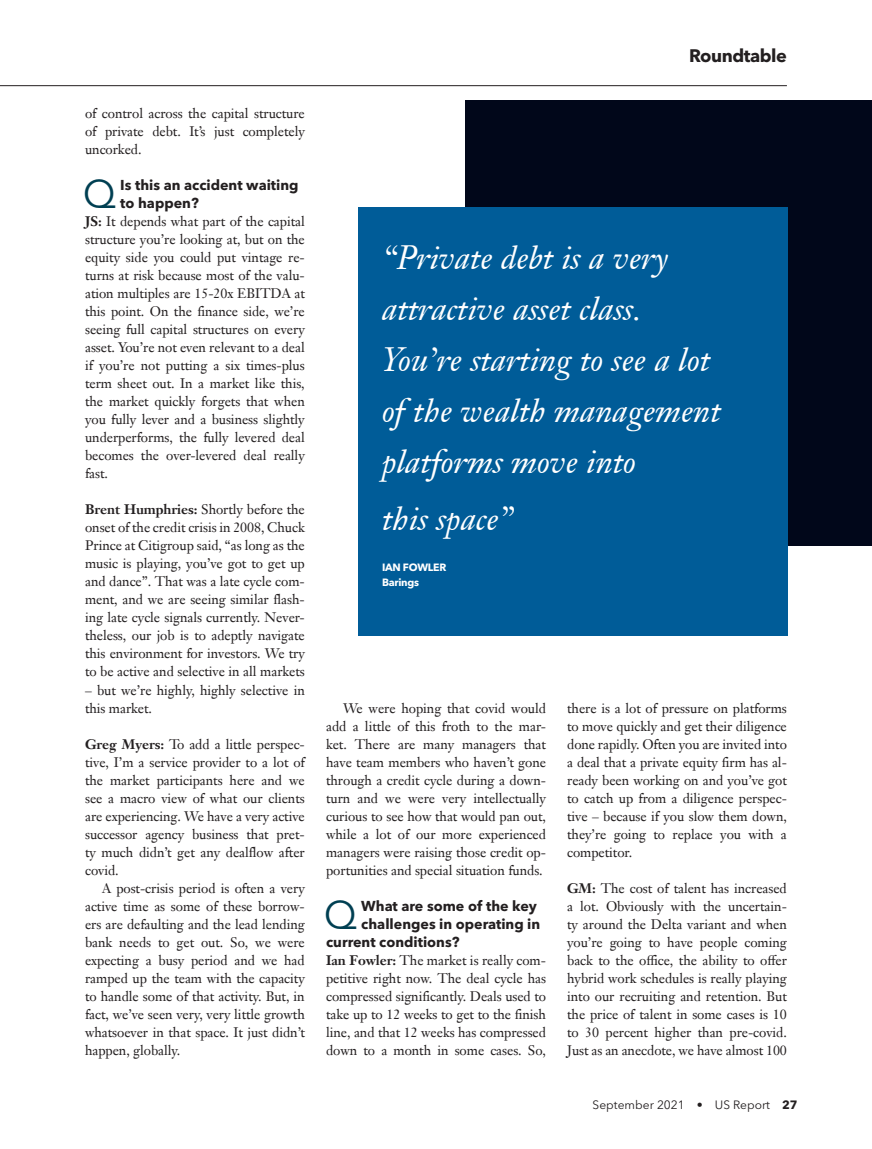
<style>
.page{position:relative;width:872px;height:1149px;background:#fff}
.page>*{position:absolute;margin:0;border:0;box-sizing:border-box;transform-origin:0 0}
.E_Analysis_Q_A_Quest{font:39.6px "Avenir Next LT Pro";color:#003f52}
.J2_Analysis_Quote_la{font:italic 33px/51px "Janson Text LT Pro";color:#fff}
.t1{font:700 18px "Avenir Next LT Pro";letter-spacing:-.025em;color:#231f20}
.E_Analysis_Q_A_Quest-2{font:700 14.25px/18px "Avenir Next LT Pro";color:#231f20}
.F_Analysis_Body_NO_i{font:13.5px/18px "Janson Text LT Pro";letter-spacing:-.005em;color:#231f20;text-align:justify}
.G__Analysis_Body_Ind{font:13.5px/18px "Janson Text LT Pro";letter-spacing:-.005em;color:#231f20;text-align:justify}
.t2{font:12px "Avenir Next LT Pro";color:#231f20}
.K_Analysis_quote_nam{font:700 10.5px "Avenir Next LT Pro";letter-spacing:-.025em;color:#fff}
.M_Analysis_quote_Com{font:700 10.5px "Avenir Next LT Pro";letter-spacing:-.025em;color:#fff}
.s1{font-weight:700}
</style>
<div class="page">
<hr style="left:0;top:85px;width:787px;height:1px;background:#231f20">
<div style="left:465px;top:100px;width:407px;height:445px;background:#01071a"></div>
<div style="left:357px;top:207px;width:430px;height:429px;background:#005c98"></div>
<p class="G__Analysis_Body_Ind" style="left:85px;top:104px;width:221px">of control across the capital structure of private debt. It’s just completely uncorked.</p>
<p class="E_Analysis_Q_A_Quest" style="left:83px;top:170px;width:35px">Q</p>
<p class="E_Analysis_Q_A_Quest-2" style="left:120px;top:176px;width:180px">Is this an accident waiting to happen?</p>
<p class="F_Analysis_Body_NO_i" style="left:85px;top:212px;width:221px"><span class="s1">JS:</span> It depends what part of the capital structure you’re looking at, but on the equity side you could put vintage re&shy;turns at risk because most of the valu&shy;ation multiples are 15-20x EBITDA at this point. On the finance side, we’re seeing full capital structures on every asset. You’re not even relevant to a deal if you’re not putting a six times-plus term sheet out. In a market like this, the market quickly forgets that when you fully lever and a business slightly underperforms, the fully levered deal becomes the over-levered deal really fast.</p>
<p class="F_Analysis_Body_NO_i" style="left:85px;top:500px;width:221px"><span class="s1">Brent Humphries:</span> Shortly before the onset of the credit crisis in 2008, Chuck Prince at Citigroup said, “as long as the music is playing, you’ve got to get up and dance”. That was a late cycle com&shy;ment, and we are seeing similar flash&shy;ing late cycle signals currently. Never&shy;theless, our job is to adeptly navigate this environment for investors. We try to be active and selective in all markets</p>
<p class="F_Analysis_Body_NO_i" style="left:85px;top:680px;width:221px">– but we’re highly, highly selective in this market.</p>
<p class="F_Analysis_Body_NO_i" style="left:85px;top:734px;width:221px"><span class="s1">Greg Myers:</span> To add a little perspec&shy;tive, I’m a service provider to a lot of the market participants here and we see a macro view of what our clients are experiencing. We have a very active successor agency business that pret&shy;ty much didn’t get any dealflow after covid.</p>
<p class="G__Analysis_Body_Ind" style="left:85px;top:878px;width:221px;text-indent:17px">A post-crisis period is often a very active time as some of these borrow&shy;ers are defaulting and the lead lending bank needs to get out. So, we were expecting a busy period and we had ramped up the team with the capacity to handle some of that activity. But, in fact, we’ve seen very, very little growth whatsoever in that space. It just didn’t happen, globally.</p>
<h3 class="t1" style="left:689px;top:45px;width:99px">Roundtable</h3>
<p class="J2_Analysis_Quote_la" style="left:382px;top:232px;width:340px">“Private debt is a very attractive asset class.<br>You’re starting to see a lot of the wealth management platforms move into</p>
<p class="J2_Analysis_Quote_la" style="left:382px;top:493px;width:133px">this space”</p>
<p class="K_Analysis_quote_nam" style="left:382px;top:560px;width:66px">IAN FOWLER</p>
<p class="M_Analysis_quote_Com" style="left:382px;top:575px;width:38px">Barings</p>
<p class="G__Analysis_Body_Ind" style="left:326px;top:698px;width:221px;text-indent:17px">We were hoping that covid would add a little of this froth to the mar&shy;ket. There are many managers that have team members who haven’t gone through a credit cycle during a down&shy;turn and we were very intellectually curious to see how that would pan out, while a lot of our more experienced managers were raising those credit op&shy;portunities and special situation funds.</p>
<p class="E_Analysis_Q_A_Quest" style="left:324px;top:890px;width:35px">Q</p>
<p class="E_Analysis_Q_A_Quest-2" style="left:361px;top:896px;width:177px">What are some of the key</p>
<p class="E_Analysis_Q_A_Quest-2" style="left:361px;top:914px;width:180px">challenges in operating in</p>
<p class="E_Analysis_Q_A_Quest-2" style="left:326px;top:932px;width:135px">current conditions?</p>
<p class="F_Analysis_Body_NO_i" style="left:326px;top:950px;width:221px"><span class="s1">Ian Fowler:</span> The market is really com&shy;petitive right now. The deal cycle has compressed significantly. Deals used to take up to 12 weeks to get to the finish line, and that 12 weeks has compressed down to a month in some cases. So,</p>
<p class="F_Analysis_Body_NO_i" style="left:567px;top:698px;width:221px">there is a lot of pressure on platforms to move quickly and get their diligence done rapidly. Often you are invited into a deal that a private equity firm has al&shy;ready been working on and you’ve got to catch up from a diligence perspec&shy;tive – because if you slow them down, they’re going to replace you with a competitor.</p>
<p class="F_Analysis_Body_NO_i" style="left:567px;top:878px;width:221px"><span class="s1">GM:</span> The cost of talent has increased a lot. Obviously with the uncertain&shy;ty around the Delta variant and when you’re going to have people coming back to the office, the ability to offer hybrid work schedules is really playing into our recruiting and retention. But the price of talent in some cases is 10 to 30 percent higher than pre-covid.<br>Just as an anecdote, we have almost 100</p>
<p class="t2" style="left:592px;top:1097px;width:206px">September 2021 • US Report <span class="s1">27</span></p>
</div>
